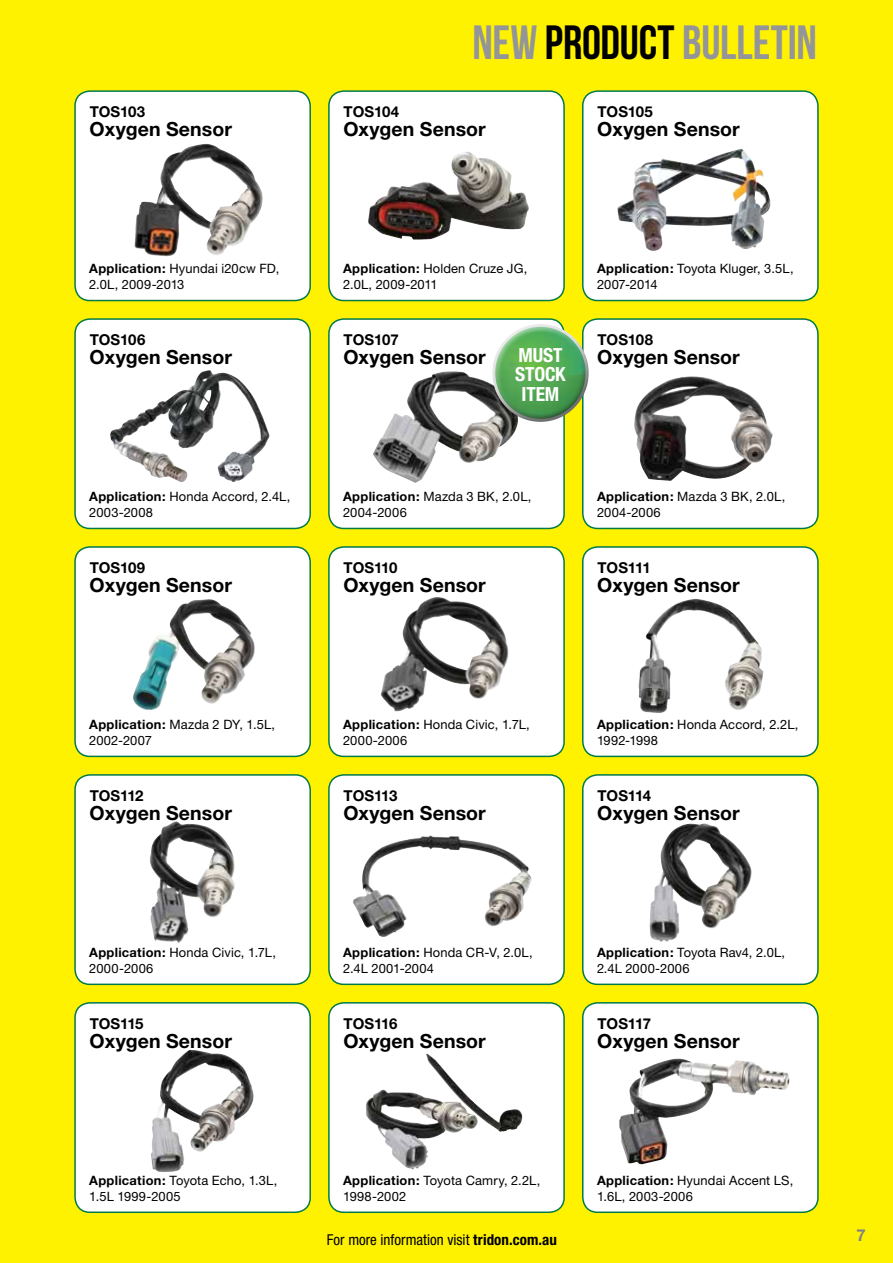
<style>
.page{position:relative;width:893px;height:1263px;background:#fff200}
.page>*{position:absolute;margin:0;border:0;box-sizing:border-box;transform-origin:0 0}
.t1{font:48px "Bebas Neue";letter-spacing:-.005em;color:#939598}
.t2{font:700 19.5px "Helvetica Neue";letter-spacing:.005em;color:#000}
.t3{font:700 condensed 19.5px/19.5px "Helvetica Neue";letter-spacing:-.01em;color:#fff;text-align:center}
.t4{font:700 16.5px "Helvetica Neue";color:#808285}
.t5{font:700 15px "Helvetica Neue";letter-spacing:-.015em;color:#000}
.t6{font:condensed 15px "Helvetica Neue";color:#000}
.t7{font:12.9px/16.2px "Helvetica Neue";letter-spacing:.01em;color:#000}
.s1{color:#000}
.s2{font-weight:700}
</style>
<div class="page">
<div style="left:75px;top:91px;width:235px;height:210px;background:#fff;border-radius:15px"></div>
<div style="left:74px;top:90px;width:237px;height:211px;border:2px solid #007a48;border-radius:15px"></div>
<div style="left:75px;top:319px;width:235px;height:209px;background:#fff;border-radius:15px"></div>
<div style="left:74px;top:318px;width:237px;height:211px;border:2px solid #007a48;border-radius:15px"></div>
<div style="left:75px;top:547px;width:235px;height:209px;background:#fff;border-radius:15px"></div>
<div style="left:74px;top:546px;width:237px;height:211px;border:2px solid #007a48;border-radius:15px"></div>
<div style="left:75px;top:775px;width:235px;height:209px;background:#fff;border-radius:15px"></div>
<div style="left:74px;top:774px;width:237px;height:211px;border:2px solid #007a48;border-radius:15px"></div>
<div style="left:75px;top:1003px;width:235px;height:209px;background:#fff;border-radius:15px"></div>
<div style="left:74px;top:1002px;width:237px;height:211px;border:2px solid #007a48;border-radius:15px"></div>
<div style="left:329px;top:91px;width:235px;height:210px;background:#fff;border-radius:15px"></div>
<div style="left:328px;top:90px;width:237px;height:211px;border:2px solid #007a48;border-radius:15px"></div>
<div style="left:329px;top:319px;width:235px;height:209px;background:#fff;border-radius:15px"></div>
<div style="left:328px;top:318px;width:237px;height:211px;border:2px solid #007a48;border-radius:15px"></div>
<div style="left:329px;top:547px;width:235px;height:209px;background:#fff;border-radius:15px"></div>
<div style="left:328px;top:546px;width:237px;height:211px;border:2px solid #007a48;border-radius:15px"></div>
<div style="left:329px;top:775px;width:235px;height:209px;background:#fff;border-radius:15px"></div>
<div style="left:328px;top:774px;width:237px;height:211px;border:2px solid #007a48;border-radius:15px"></div>
<div style="left:329px;top:1003px;width:235px;height:209px;background:#fff;border-radius:15px"></div>
<div style="left:328px;top:1002px;width:237px;height:211px;border:2px solid #007a48;border-radius:15px"></div>
<div style="left:583px;top:91px;width:235px;height:210px;background:#fff;border-radius:15px"></div>
<div style="left:582px;top:90px;width:237px;height:211px;border:2px solid #007a48;border-radius:15px"></div>
<div style="left:583px;top:319px;width:235px;height:209px;background:#fff;border-radius:15px"></div>
<div style="left:582px;top:318px;width:237px;height:211px;border:2px solid #007a48;border-radius:15px"></div>
<div style="left:583px;top:547px;width:235px;height:209px;background:#fff;border-radius:15px"></div>
<div style="left:582px;top:546px;width:237px;height:211px;border:2px solid #007a48;border-radius:15px"></div>
<div style="left:583px;top:775px;width:235px;height:209px;background:#fff;border-radius:15px"></div>
<div style="left:582px;top:774px;width:237px;height:211px;border:2px solid #007a48;border-radius:15px"></div>
<div style="left:583px;top:1003px;width:235px;height:209px;background:#fff;border-radius:15px"></div>
<div style="left:582px;top:1002px;width:237px;height:211px;border:2px solid #007a48;border-radius:15px"></div>
<img style="left:110px;top:370px;width:151px;height:112px">
<img style="left:617px;top:149px;width:154px;height:102px">
<img style="left:134px;top:144px;width:129px;height:113px">
<img style="left:373px;top:371px;width:145px;height:112px">
<img style="left:381px;top:597px;width:128px;height:114px">
<img style="left:638px;top:599px;width:125px;height:114px">
<img style="left:150px;top:821px;width:85px;height:122px">
<img style="left:353px;top:835px;width:179px;height:102px">
<img style="left:650px;top:823px;width:102px;height:119px">
<img style="left:151px;top:1050px;width:103px;height:122px">
<img style="left:366px;top:1053px;width:157px;height:116px">
<img style="left:368px;top:152px;width:161px;height:88px">
<img style="left:634px;top:376px;width:139px;height:105px">
<img style="left:619px;top:1058px;width:171px;height:107px">
<img style="left:133px;top:599px;width:122px;height:111px">
<div style="left:492px;top:321px;width:96px;height:80px;background:#fff;opacity:.5"></div>
<div style="left:492px;top:339px;width:99px;height:83px;background:#000;opacity:.5"></div>
<h1 class="t1" style="left:473px;top:16px;width:346px">NEW <span class="s1">PRODUCT</span> BULLETIN</h1>
<p class="t5" style="left:90px;top:102px;width:57px">TOS103</p>
<p class="t5" style="left:344px;top:102px;width:57px">TOS104</p>
<p class="t5" style="left:597px;top:102px;width:57px">TOS105</p>
<h2 class="t2" style="left:90px;top:117px;width:144px">Oxygen Sensor</h2>
<h2 class="t2" style="left:343px;top:117px;width:144px">Oxygen Sensor</h2>
<h2 class="t2" style="left:597px;top:117px;width:144px">Oxygen Sensor</h2>
<p class="t7" style="left:89px;top:260px;width:192px"><span class="s2">Application:</span> Hyundai i20cw FD,<br>2.0L, 2009-2013</p>
<p class="t7" style="left:343px;top:260px;width:186px"><span class="s2">Application:</span> Holden Cruze JG,<br>2.0L, 2009-2011</p>
<p class="t7" style="left:597px;top:260px;width:198px"><span class="s2">Application:</span> Toyota Kluger, 3.5L,<br>2007-2014</p>
<p class="t5" style="left:90px;top:330px;width:57px">TOS106</p>
<p class="t5" style="left:344px;top:330px;width:57px">TOS107</p>
<p class="t5" style="left:597px;top:330px;width:57px">TOS108</p>
<h2 class="t2" style="left:90px;top:345px;width:144px">Oxygen Sensor</h2>
<h2 class="t2" style="left:343px;top:345px;width:144px">Oxygen Sensor</h2>
<h2 class="t3" style="left:515px;top:345px;width:52px">MUST<br>STOCK<br>ITEM</h2>
<h2 class="t2" style="left:597px;top:345px;width:144px">Oxygen Sensor</h2>
<p class="t7" style="left:89px;top:488px;width:203px"><span class="s2">Application:</span> Honda Accord, 2.4L,<br>2003-2008</p>
<p class="t7" style="left:343px;top:488px;width:190px"><span class="s2">Application:</span> Mazda 3 BK, 2.0L,<br>2004-2006</p>
<p class="t7" style="left:597px;top:488px;width:190px"><span class="s2">Application:</span> Mazda 3 BK, 2.0L,<br>2004-2006</p>
<p class="t5" style="left:90px;top:558px;width:57px">TOS109</p>
<p class="t5" style="left:344px;top:558px;width:56px">TOS110</p>
<p class="t5" style="left:597px;top:558px;width:55px">TOS111</p>
<h2 class="t2" style="left:90px;top:573px;width:144px">Oxygen Sensor</h2>
<h2 class="t2" style="left:343px;top:573px;width:144px">Oxygen Sensor</h2>
<h2 class="t2" style="left:597px;top:573px;width:144px">Oxygen Sensor</h2>
<p class="t7" style="left:89px;top:716px;width:187px"><span class="s2">Application:</span> Mazda 2 DY, 1.5L,<br>2002-2007</p>
<p class="t7" style="left:343px;top:716px;width:188px"><span class="s2">Application:</span> Honda Civic, 1.7L,<br>2000-2006</p>
<p class="t7" style="left:597px;top:716px;width:203px"><span class="s2">Application:</span> Honda Accord, 2.2L,<br>1992-1998</p>
<p class="t5" style="left:90px;top:786px;width:55px">TOS112</p>
<p class="t5" style="left:344px;top:786px;width:55px">TOS113</p>
<p class="t5" style="left:597px;top:786px;width:55px">TOS114</p>
<h2 class="t2" style="left:90px;top:801px;width:144px">Oxygen Sensor</h2>
<h2 class="t2" style="left:343px;top:801px;width:144px">Oxygen Sensor</h2>
<h2 class="t2" style="left:597px;top:801px;width:144px">Oxygen Sensor</h2>
<p class="t7" style="left:89px;top:944px;width:188px"><span class="s2">Application:</span> Honda Civic, 1.7L,<br>2000-2006</p>
<p class="t7" style="left:343px;top:944px;width:191px"><span class="s2">Application:</span> Honda CR-V, 2.0L,<br>2.4L 2001-2004</p>
<p class="t7" style="left:597px;top:944px;width:190px"><span class="s2">Application:</span> Toyota Rav4, 2.0L,<br>2.4L 2000-2006</p>
<p class="t5" style="left:90px;top:1014px;width:55px">TOS115</p>
<p class="t5" style="left:344px;top:1014px;width:55px">TOS116</p>
<p class="t5" style="left:597px;top:1014px;width:55px">TOS117</p>
<h2 class="t2" style="left:90px;top:1029px;width:144px">Oxygen Sensor</h2>
<h2 class="t2" style="left:343px;top:1029px;width:144px">Oxygen Sensor</h2>
<h2 class="t2" style="left:597px;top:1029px;width:144px">Oxygen Sensor</h2>
<p class="t7" style="left:89px;top:1172px;width:190px"><span class="s2">Application:</span> Toyota Echo, 1.3L,<br>1.5L 1999-2005</p>
<p class="t7" style="left:343px;top:1172px;width:199px"><span class="s2">Application:</span> Toyota Camry, 2.2L,<br>1998-2002</p>
<p class="t6" style="left:327px;top:1231px;width:232px">For more information visit <span class="s2">tridon.com.au</span></p>
<p class="t7" style="left:597px;top:1172px;width:198px"><span class="s2">Application:</span> Hyundai Accent LS,<br>1.6L, 2003-2006</p>
<p class="t4" style="left:856px;top:1225px;width:11px">7</p>
</div>
